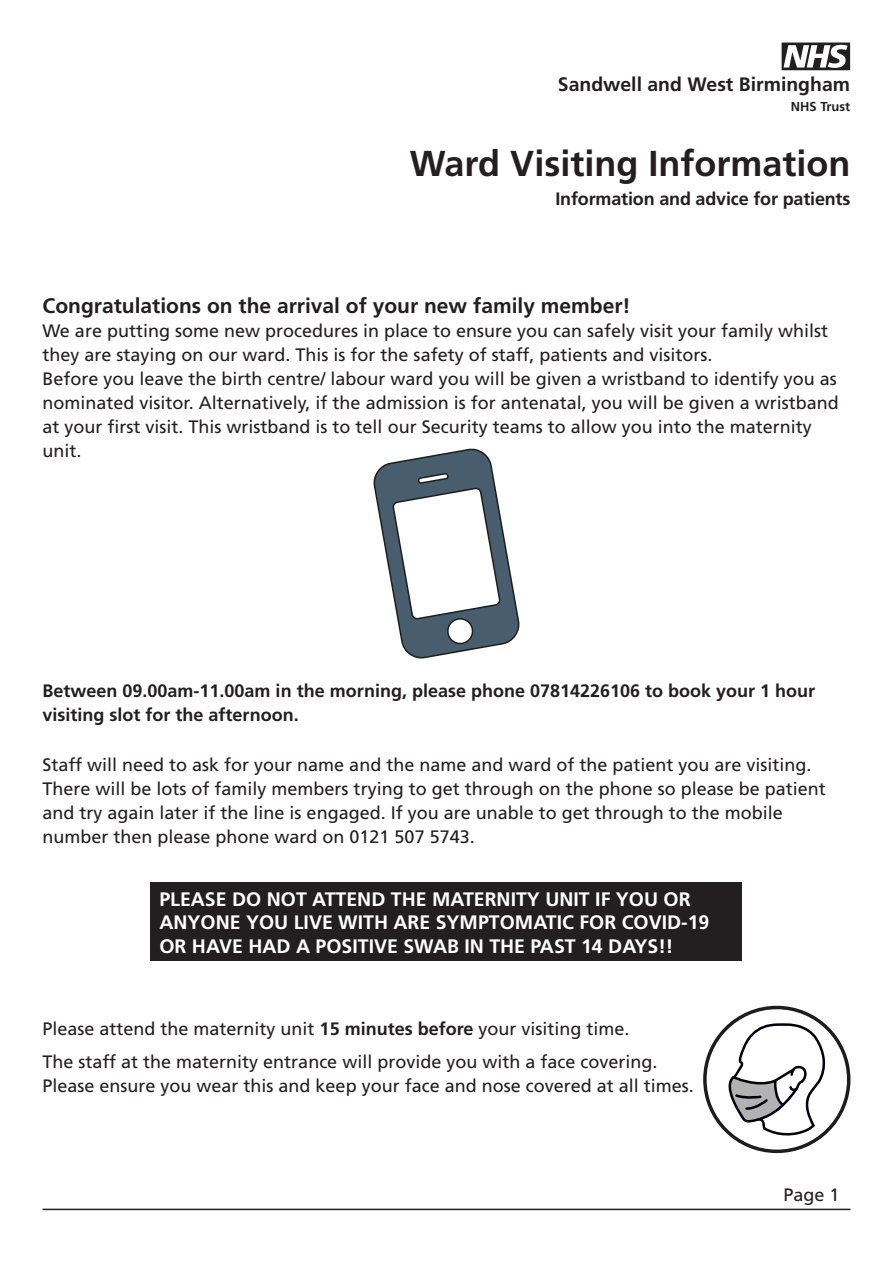
<style>
.page{position:relative;width:893px;height:1263px;background:#fff}
.page>*{position:absolute;margin:0;border:0;box-sizing:border-box;transform-origin:0 0}
.t1{font:700 36px "Frutiger LT Std";color:#231f20}
.t2{font:700 21px "Frutiger LT Std";color:#231f20}
.t3{font:700 19.5px/23.4px "Frutiger LT Std";color:#fff}
.t4{font:700 19.5px "Frutiger LT Std";color:#231f20}
.t5{font:18px/24px "Frutiger LT Std";color:#231f20}
.t6{font:700 18px/24px "Frutiger LT Std";color:#231f20}
.t7{font:700 12.9px "Frutiger LT Std";color:#231f20}
.s1{font-weight:700}
</style>
<div class="page">
<hr style="left:43px;top:1209px;width:807px;height:1px;background:#231f20">
<svg style="left:782px;top:43px;width:68px;height:27px"></svg>
<svg style="left:374px;top:449px;width:145px;height:209px"></svg>
<div style="left:151px;top:883px;width:591px;height:78px;background:#231f20"></div>
<div style="left:703px;top:1006px;width:147px;height:147px;border:3px solid #1d1d1b;border-radius:50%"></div>
<svg style="left:722px;top:1022px;width:104px;height:114px"></svg>
<p class="t4" style="left:558px;top:73px;width:294px">Sandwell and West Birmingham</p>
<p class="t7" style="left:791px;top:99px;width:61px">NHS Trust</p>
<h1 class="t1" style="left:410px;top:142px;width:442px">Ward Visiting Information</h1>
<p class="t6" style="left:555px;top:187px;width:296px">Information and advice for patients</p>
<p class="t2" style="left:43px;top:294px;width:590px">Congratulations on the arrival of your new family member!</p>
<p class="t5" style="left:43px;top:319px;width:787px">We are putting some new procedures in place to ensure you can safely visit your family whilst they are staying on our ward. This is for the safety of staff, patients and visitors.</p>
<p class="t5" style="left:43px;top:367px;width:798px">Before you leave the birth centre/ labour ward you will be given a wristband to identify you as nominated visitor. Alternatively, if the admission is for antenatal, you will be given a wristband at your first visit. This wristband is to tell our Security teams to allow you into the maternity unit.</p>
<p class="t6" style="left:43px;top:679px;width:774px">Between 09.00am-11.00am in the morning, please phone 07814226106 to book your 1 hour visiting slot for the afternoon.</p>
<p class="t5" style="left:43px;top:753px;width:785px">Staff will need to ask for your name and the name and ward of the patient you are visiting.<br>There will be lots of family members trying to get through on the phone so please be patient and try again later if the line is engaged. If you are unable to get through to the mobile number then please phone ward on 0121 507 5743.</p>
<p class="t3" style="left:159px;top:887px;width:551px">PLEASE DO NOT ATTEND THE MATERNITY UNIT IF YOU OR<br>ANYONE YOU LIVE WITH ARE SYMPTOMATIC FOR COVID-19<br>OR HAVE HAD A POSITIVE SWAB IN THE PAST 14 DAYS!!</p>
<p class="t5" style="left:43px;top:1017px;width:588px">Please attend the maternity unit <span class="s1">15 minutes before</span> your visiting time.</p>
<p class="t5" style="left:43px;top:1049px;width:653px">The staff at the maternity entrance will provide you with a face covering.<br>Please ensure you wear this and keep your face and nose covered at all times.</p>
<p class="t5" style="left:783px;top:1183px;width:58px">Page 1</p>
</div>
